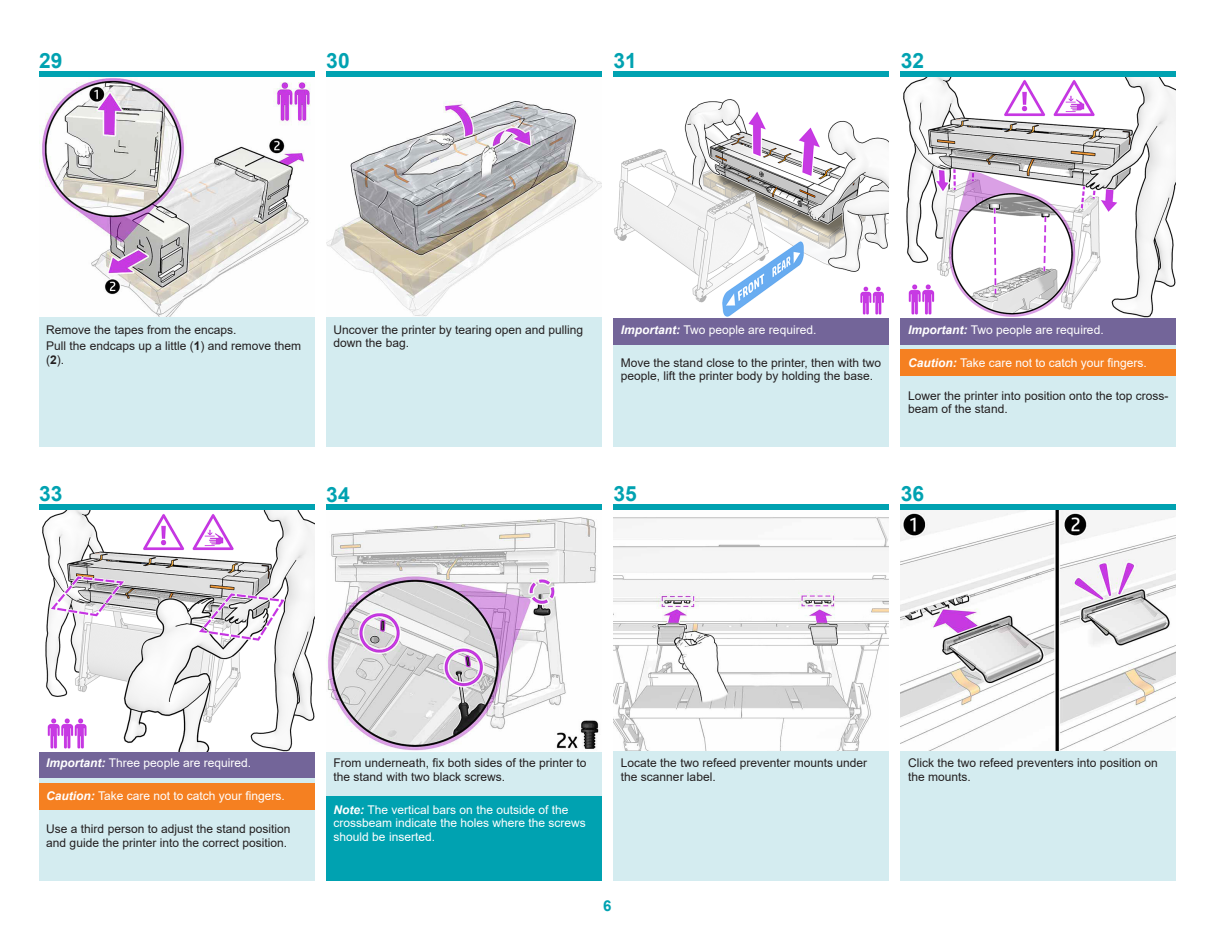
<style>
.page{position:relative;width:1215px;height:945px;background:#fff}
.page>*{position:absolute;margin:0;border:0;box-sizing:border-box;transform-origin:0 0}
.Step_Number{font:700 21px "Arial";color:#00a2b1}
.Subheader{font:700 15px "Arial";color:#00a2b1}
.First_Page_Fine{font:12px/13.5px "Arial";color:#231f20}
.First_Page_Fine-2{font:12px/13.5px "Arial";color:#fff}
.s1{font-weight:700}
.s2{font-weight:700;font-style:italic}
</style>
<div class="page">
<div style="left:326px;top:751px;width:275px;height:129px;background:#d4ecf0"></div>
<div style="left:326px;top:796px;width:275px;height:84px;background:#00a2b1"></div>
<div style="left:901px;top:318px;width:275px;height:129px;background:#d4ecf0"></div>
<div style="left:39px;top:751px;width:275px;height:129px;background:#d4ecf0"></div>
<div style="left:614px;top:318px;width:275px;height:129px;background:#d4ecf0"></div>
<div style="left:614px;top:318px;width:275px;height:27px;background:#736599"></div>
<div style="left:901px;top:318px;width:275px;height:27px;background:#736599"></div>
<div style="left:39px;top:751px;width:275px;height:27px;background:#736599"></div>
<div style="left:901px;top:349px;width:275px;height:27px;background:#f58021"></div>
<div style="left:39px;top:783px;width:275px;height:27px;background:#f58021"></div>
<img style="left:326px;top:101px;width:275px;height:217px">
<img style="left:326px;top:517px;width:273px;height:234px">
<img style="left:901px;top:510px;width:275px;height:241px">
<img style="left:614px;top:99px;width:275px;height:218px">
<img style="left:614px;top:517px;width:275px;height:234px">
<img style="left:903px;top:77px;width:273px;height:241px">
<img style="left:42px;top:510px;width:272px;height:241px">
<div style="left:326px;top:71px;width:275px;height:6px;background:#00a2b1"></div>
<div style="left:326px;top:318px;width:275px;height:129px;background:#d4ecf0"></div>
<div style="left:901px;top:751px;width:275px;height:129px;background:#d4ecf0"></div>
<div style="left:614px;top:751px;width:275px;height:129px;background:#d4ecf0"></div>
<div style="left:326px;top:504px;width:275px;height:6px;background:#00a2b1"></div>
<div style="left:901px;top:504px;width:275px;height:6px;background:#00a2b1"></div>
<div style="left:614px;top:71px;width:275px;height:6px;background:#00a2b1"></div>
<div style="left:614px;top:504px;width:275px;height:6px;background:#00a2b1"></div>
<div style="left:901px;top:71px;width:275px;height:6px;background:#00a2b1"></div>
<div style="left:39px;top:504px;width:275px;height:6px;background:#00a2b1"></div>
<img style="left:39px;top:77px;width:275px;height:241px">
<div style="left:39px;top:71px;width:275px;height:6px;background:#00a2b1"></div>
<div style="left:39px;top:318px;width:275px;height:129px;background:#d4ecf0"></div>
<p class="Step_Number" style="left:39px;top:46px;width:25px">29</p>
<p class="Step_Number" style="left:614px;top:46px;width:25px">31</p>
<p class="Step_Number" style="left:901px;top:46px;width:25px">32</p>
<p class="Step_Number" style="left:326px;top:46px;width:25px">30</p>
<p class="First_Page_Fine" style="left:46px;top:323px;width:192px">Remove the tapes from the encaps.</p>
<p class="First_Page_Fine" style="left:46px;top:339px;width:256px">Pull the endcaps up a little (<span class="s1">1</span>) and remove them (<span class="s1">2</span>).</p>
<p class="First_Page_Fine" style="left:334px;top:323px;width:251px">Uncover the printer by tearing open and pulling down the bag.</p>
<p class="First_Page_Fine-2" style="left:621px;top:323px;width:197px"><span class="s2">Important:</span> Two people are required.</p>
<p class="First_Page_Fine" style="left:621px;top:356px;width:262px">Move the stand close to the printer, then with two people, lift the printer body by holding the base.</p>
<p class="First_Page_Fine-2" style="left:908px;top:323px;width:197px"><span class="s2">Important:</span> Two people are required.</p>
<p class="First_Page_Fine-2" style="left:908px;top:356px;width:240px"><span class="s2">Caution:</span> Take care not to catch your fingers.</p>
<p class="First_Page_Fine" style="left:908px;top:389px;width:262px">Lower the printer into position onto the top cross&shy;beam of the stand.</p>
<p class="Step_Number" style="left:39px;top:479px;width:25px">33</p>
<p class="Step_Number" style="left:901px;top:479px;width:25px">36</p>
<p class="Step_Number" style="left:614px;top:479px;width:25px">35</p>
<p class="Step_Number" style="left:326px;top:480px;width:25px">34</p>
<p class="First_Page_Fine-2" style="left:46px;top:756px;width:206px"><span class="s2">Important:</span> Three people are required.</p>
<p class="First_Page_Fine-2" style="left:46px;top:789px;width:240px"><span class="s2">Caution:</span> Take care not to catch your fingers.</p>
<p class="First_Page_Fine" style="left:46px;top:822px;width:246px">Use a third person to adjust the stand position and guide the printer into the correct position.</p>
<p class="First_Page_Fine" style="left:334px;top:756px;width:254px">From underneath, fix both sides of the printer to the stand with two black screws.</p>
<p class="First_Page_Fine-2" style="left:334px;top:803px;width:254px"><span class="s2">Note:</span> The vertical bars on the outside of the crossbeam indicate the holes where the screws should be inserted.</p>
<p class="First_Page_Fine" style="left:621px;top:756px;width:248px">Locate the two refeed preventer mounts under the scanner label.</p>
<p class="Subheader" style="left:603px;top:896px;width:10px">6</p>
<p class="First_Page_Fine" style="left:908px;top:756px;width:251px">Click the two refeed preventers into position on the mounts.</p>
</div>
